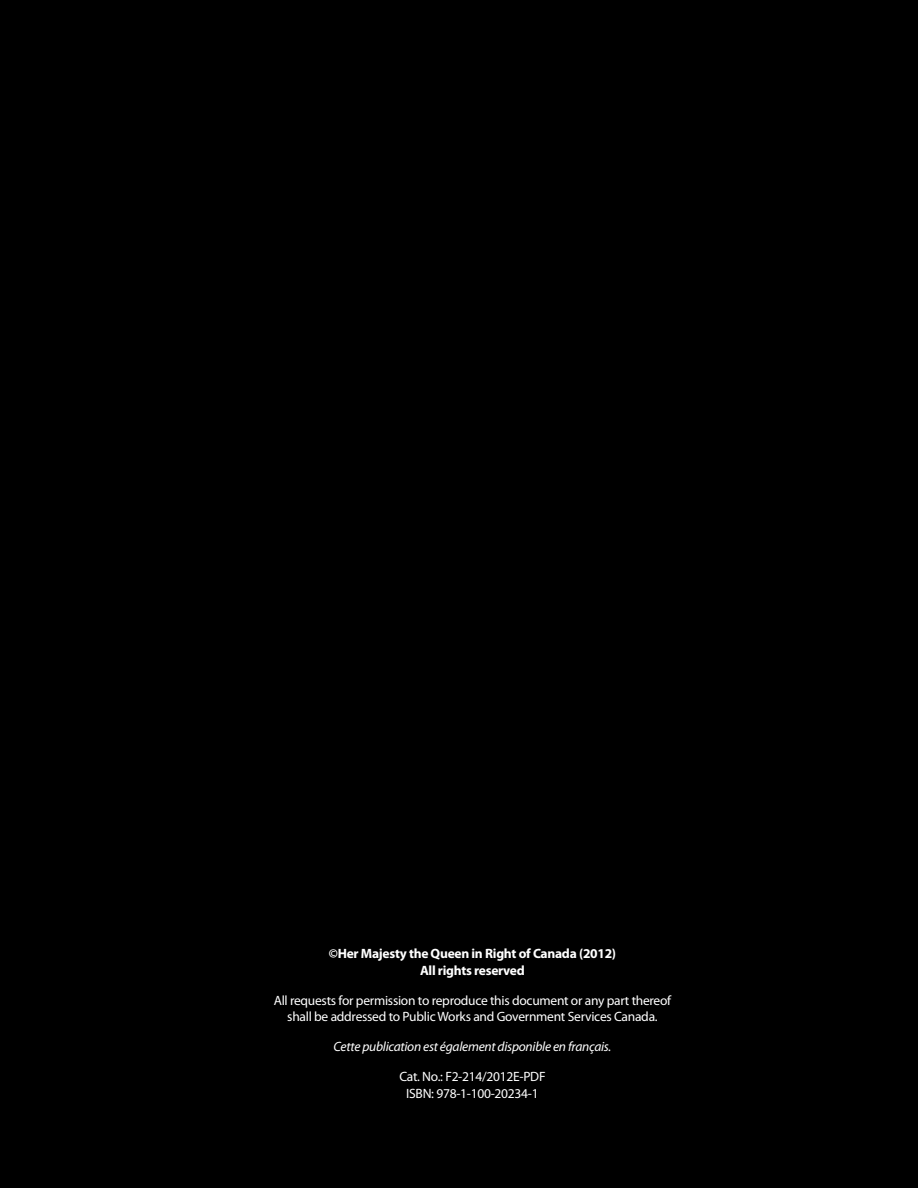
<style>
.page{position:relative;width:918px;height:1188px;background:#000}
.page>*{position:absolute;margin:0;border:0;box-sizing:border-box;transform-origin:0 0}
.t1{font:13.5px/16.5px "Myriad Pro";letter-spacing:-.02em;color:#fff;text-align:center}
.t2{font:700 13.5px/16.5px "Myriad Pro";letter-spacing:-.02em;color:#fff;text-align:center}
.t3{font:italic 13.5px "Myriad Pro";letter-spacing:-.02em;color:#fff}
</style>
<div class="page">
<p class="t2" style="left:329px;top:945px;width:289px">©Her Majesty the Queen in Right of Canada (2012)<br>All rights reserved</p>
<p class="t1" style="left:274px;top:992px;width:399px">All requests for permission to reproduce this document or any part thereof shall be addressed to Public Works and Government Services Canada.</p>
<p class="t3" style="left:334px;top:1038px;width:279px">Cette publication est également disponible en français.</p>
<p class="t1" style="left:399px;top:1068px;width:148px">Cat. No.: F2-214/2012E-PDF<br>ISBN: 978-1-100-20234-1</p>
</div>
